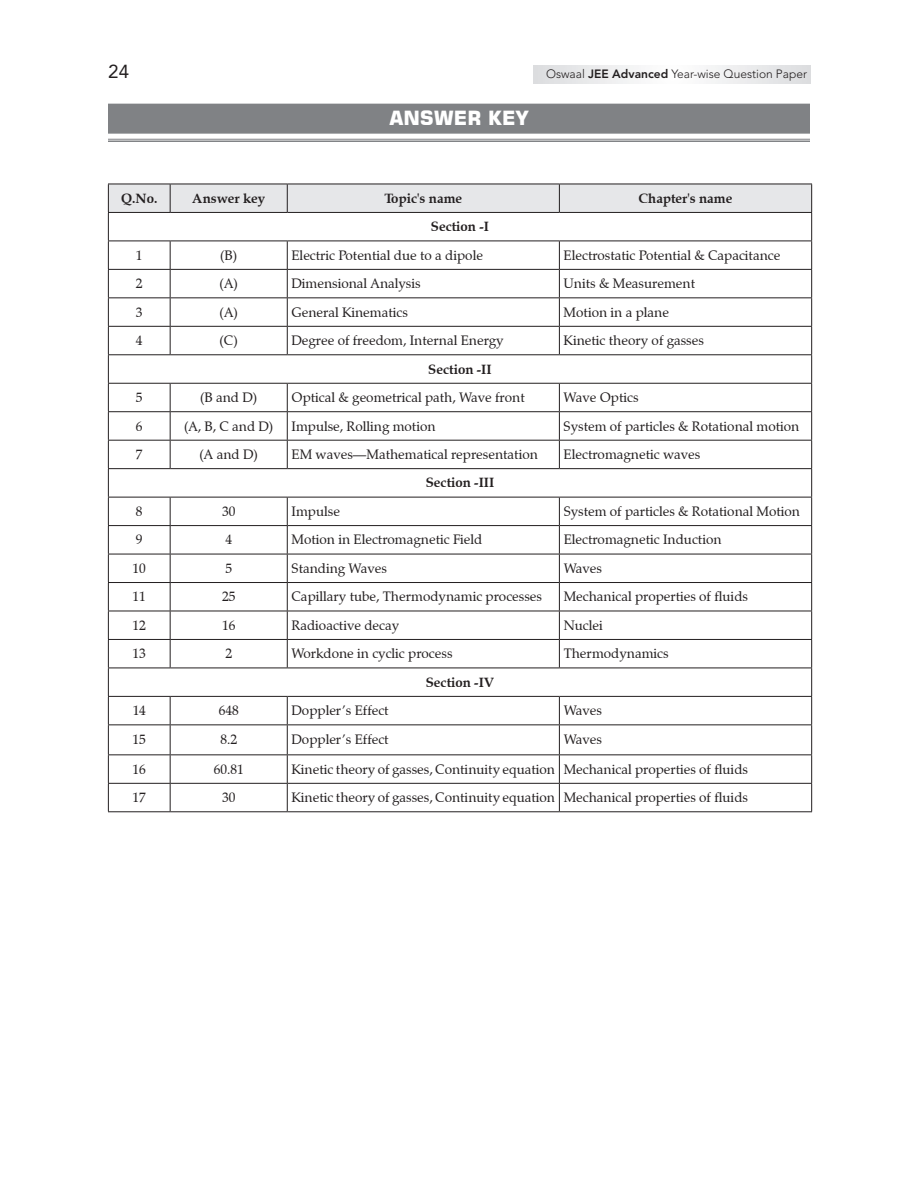
<style>
.page{position:relative;width:918px;height:1188px;background:#fff}
.page>*{position:absolute;margin:0;border:0;box-sizing:border-box;transform-origin:0 0}
.t1{font:700 19.5px "Square 721 BT";color:#fff}
.t2{font:18.75px "Avenir LT Std";color:#231f20}
.t3{font:13.5px "Zapf Calligraphic 801 BT";color:#231f20}
.t4{font:700 13.5px "Zapf Calligraphic 801 BT";color:#231f20}
.t5{font:300 12px "Avenir LT Std";color:#231f20}
.s1{font-weight:800}
</style>
<div class="page">
<svg style="left:534px;top:65px;width:276px;height:18px"></svg>
<svg style="left:108px;top:184px;width:704px;height:627px"></svg>
<hr style="left:108px;top:811px;width:62px;height:1px;background:#231f20">
<hr style="left:170px;top:811px;width:117px;height:1px;background:#231f20">
<hr style="left:287px;top:811px;width:272px;height:1px;background:#231f20">
<hr style="left:559px;top:811px;width:253px;height:1px;background:#231f20">
<hr style="left:108px;top:139px;width:702px;height:1px;background:#808285">
<hr style="left:108px;top:140px;width:702px;height:2px;background:#808285">
<div style="left:108px;top:104px;width:702px;height:30px;background:#808285"></div>
<h2 class="t2" style="left:108px;top:61px;width:22px">24</h2>
<p class="t5" style="left:546px;top:67px;width:262px">Oswaal <span class="s1">JEE Advanced</span> Year-wise Question Paper</p>
<h1 class="t1" style="left:389px;top:106px;width:141px">ANSWER KEY</h1>
<p class="t4" style="left:121px;top:190px;width:38px">Q.No.</p>
<p class="t4" style="left:192px;top:190px;width:74px">Answer key</p>
<p class="t4" style="left:384px;top:190px;width:79px">Topic's name</p>
<p class="t4" style="left:639px;top:190px;width:95px">Chapter's name</p>
<p class="t4" style="left:431px;top:218px;width:60px">Section -I</p>
<p class="t3" style="left:136px;top:247px;width:8px">1</p>
<p class="t3" style="left:220px;top:247px;width:19px">(B)</p>
<p class="t3" style="left:292px;top:247px;width:193px">Electric Potential due to a dipole</p>
<p class="t3" style="left:564px;top:247px;width:218px">Electrostatic Potential &amp; Capacitance</p>
<p class="t3" style="left:136px;top:275px;width:8px">2</p>
<p class="t3" style="left:220px;top:275px;width:20px">(A)</p>
<p class="t3" style="left:292px;top:275px;width:131px">Dimensional Analysis</p>
<p class="t3" style="left:564px;top:275px;width:133px">Units &amp; Measurement</p>
<p class="t3" style="left:136px;top:304px;width:8px">3</p>
<p class="t3" style="left:220px;top:304px;width:20px">(A)</p>
<p class="t3" style="left:292px;top:304px;width:118px">General Kinematics</p>
<p class="t3" style="left:564px;top:304px;width:107px">Motion in a plane</p>
<p class="t3" style="left:136px;top:332px;width:8px">4</p>
<p class="t3" style="left:220px;top:332px;width:20px">(C)</p>
<p class="t3" style="left:292px;top:332px;width:214px">Degree of freedom, Internal Energy</p>
<p class="t3" style="left:564px;top:332px;width:142px">Kinetic theory of gasses</p>
<p class="t4" style="left:428px;top:361px;width:65px">Section -II</p>
<p class="t3" style="left:136px;top:389px;width:8px">5</p>
<p class="t3" style="left:200px;top:389px;width:59px">(B and D)</p>
<p class="t3" style="left:292px;top:389px;width:235px">Optical &amp; geometrical path, Wave front</p>
<p class="t3" style="left:564px;top:389px;width:77px">Wave Optics</p>
<p class="t3" style="left:136px;top:418px;width:8px">6</p>
<p class="t3" style="left:184px;top:418px;width:91px">(A, B, C and D)</p>
<p class="t3" style="left:292px;top:418px;width:146px">Impulse, Rolling motion</p>
<p class="t3" style="left:564px;top:418px;width:237px">System of particles &amp; Rotational motion</p>
<p class="t3" style="left:136px;top:446px;width:8px">7</p>
<p class="t3" style="left:200px;top:446px;width:60px">(A and D)</p>
<p class="t3" style="left:292px;top:446px;width:248px">EM waves—Mathematical representation</p>
<p class="t3" style="left:564px;top:446px;width:138px">Electromagnetic waves</p>
<p class="t4" style="left:426px;top:474px;width:70px">Section -III</p>
<p class="t3" style="left:136px;top:503px;width:8px">8</p>
<p class="t3" style="left:222px;top:503px;width:15px">30</p>
<p class="t3" style="left:292px;top:503px;width:50px">Impulse</p>
<p class="t3" style="left:564px;top:503px;width:238px">System of particles &amp; Rotational Motion</p>
<p class="t3" style="left:136px;top:531px;width:8px">9</p>
<p class="t3" style="left:225px;top:531px;width:8px">4</p>
<p class="t3" style="left:292px;top:531px;width:192px">Motion in Electromagnetic Field</p>
<p class="t3" style="left:564px;top:531px;width:159px">Electromagnetic Induction</p>
<p class="t3" style="left:133px;top:560px;width:15px">10</p>
<p class="t3" style="left:225px;top:560px;width:8px">5</p>
<p class="t3" style="left:292px;top:560px;width:97px">Standing Waves</p>
<p class="t3" style="left:564px;top:560px;width:40px">Waves</p>
<p class="t3" style="left:133px;top:588px;width:15px">11</p>
<p class="t3" style="left:222px;top:588px;width:15px">25</p>
<p class="t3" style="left:292px;top:588px;width:252px">Capillary tube, Thermodynamic processes</p>
<p class="t3" style="left:564px;top:588px;width:186px">Mechanical properties of fluids</p>
<p class="t3" style="left:133px;top:617px;width:15px">12</p>
<p class="t3" style="left:222px;top:617px;width:15px">16</p>
<p class="t3" style="left:292px;top:617px;width:109px">Radioactive decay</p>
<p class="t3" style="left:564px;top:617px;width:41px">Nuclei</p>
<p class="t3" style="left:133px;top:645px;width:15px">13</p>
<p class="t3" style="left:225px;top:645px;width:8px">2</p>
<p class="t3" style="left:292px;top:645px;width:162px">Workdone in cyclic process</p>
<p class="t3" style="left:564px;top:645px;width:106px">Thermodynamics</p>
<p class="t4" style="left:426px;top:674px;width:70px">Section -IV</p>
<p class="t3" style="left:133px;top:702px;width:15px">14</p>
<p class="t3" style="left:219px;top:702px;width:21px">648</p>
<p class="t3" style="left:292px;top:702px;width:99px">Doppler’s Effect</p>
<p class="t3" style="left:564px;top:702px;width:40px">Waves</p>
<p class="t3" style="left:133px;top:731px;width:15px">15</p>
<p class="t3" style="left:220px;top:731px;width:18px">8.2</p>
<p class="t3" style="left:292px;top:731px;width:99px">Doppler’s Effect</p>
<p class="t3" style="left:564px;top:731px;width:40px">Waves</p>
<p class="t3" style="left:133px;top:761px;width:15px">16</p>
<p class="t3" style="left:214px;top:761px;width:31px">60.81</p>
<p class="t3" style="left:292px;top:761px;width:458px">Kinetic theory of gasses, Continuity equation Mechanical properties of fluids</p>
<p class="t3" style="left:133px;top:789px;width:15px">17</p>
<p class="t3" style="left:222px;top:789px;width:15px">30</p>
<p class="t3" style="left:292px;top:789px;width:458px">Kinetic theory of gasses, Continuity equation Mechanical properties of fluids</p>
</div>
